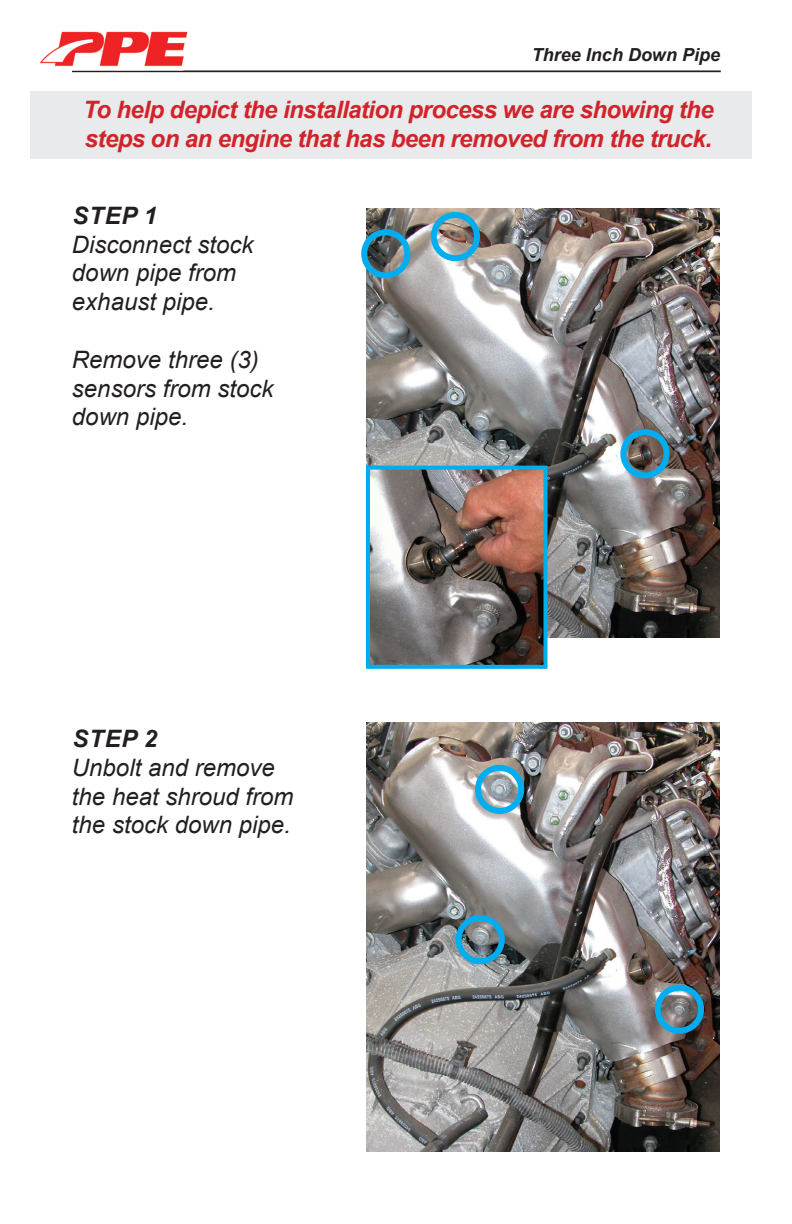
<style>
.page{position:relative;width:792px;height:1224px;background:#fff}
.page>*{position:absolute;margin:0;border:0;box-sizing:border-box;transform-origin:0 0}
.t1{font:italic 24px/28.8px "Arial";color:#231f20}
.t2{font:italic 700 24px/28.8px "Arial";letter-spacing:-.025em;color:#d1232a}
.t3{font:italic 700 24px "Arial";letter-spacing:.035em;color:#231f20}
.t4{font:italic 700 18px "Arial";color:#231f20}
</style>
<div class="page">
<hr style="left:72px;top:70px;width:649px;height:2px;background:#231f20">
<img style="left:39px;top:31px;width:152px;height:40px">
<div style="left:30px;top:91px;width:721px;height:67px;background:#e9eaeb"></div>
<img style="left:367px;top:723px;width:353px;height:429px">
<img style="left:367px;top:209px;width:353px;height:429px">
<div style="left:475px;top:765px;width:49px;height:49px;border:6px solid #00aeef;border-radius:50%"></div>
<div style="left:431px;top:212px;width:49px;height:49px;border:6px solid #00aeef;border-radius:50%"></div>
<div style="left:456px;top:915px;width:49px;height:49px;border:6px solid #00aeef;border-radius:50%"></div>
<div style="left:361px;top:229px;width:49px;height:49px;border:6px solid #00aeef;border-radius:50%"></div>
<div style="left:655px;top:985px;width:49px;height:49px;border:6px solid #00aeef;border-radius:50%"></div>
<div style="left:620px;top:429px;width:50px;height:49px;border:6px solid #00aeef;border-radius:50%"></div>
<img style="left:371px;top:471px;width:171px;height:193px">
<div style="left:366px;top:466px;width:181px;height:203px;border:4px solid #00aeef"></div>
<p class="t4" style="left:532px;top:43px;width:190px">Three Inch Down Pipe</p>
<p class="t2" style="left:83px;top:96px;width:632px">To help depict the installation process we are showing the steps on an engine that has been removed from the truck.</p>
<p class="t3" style="left:72px;top:199px;width:86px">STEP 1</p>
<p class="t1" style="left:72px;top:230px;width:183px">Disconnect stock down pipe from exhaust pipe.</p>
<p class="t1" style="left:72px;top:345px;width:203px">Remove three (3) sensors from stock down pipe.</p>
<p class="t3" style="left:72px;top:723px;width:86px">STEP 2</p>
<p class="t1" style="left:72px;top:753px;width:223px">Unbolt and remove the heat shroud from the stock down pipe.</p>
</div>
